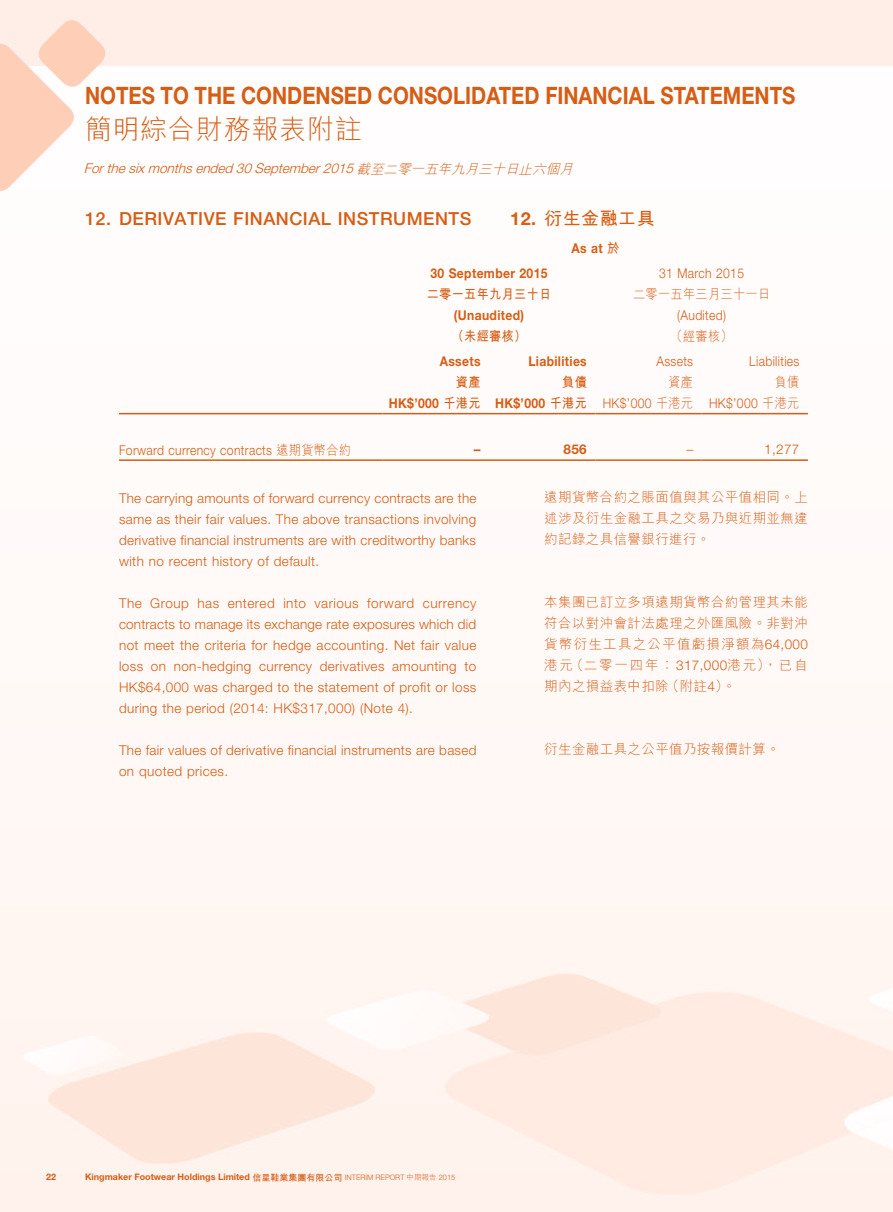
<style>
.page{position:relative;width:893px;height:1212px;background:#fff}
.page>*{position:absolute;margin:0;border:0;box-sizing:border-box;transform-origin:0 0}
.t1{font:300 27px "M Hei HK";letter-spacing:.03em;color:#d75d14}
.t2{font:700 24px "Helvetica Neue LT Std";color:#d75d14;scale:.85 1}
.t3{font:500 18px "Helvetica Neue LT Std";letter-spacing:.03em;color:#d75d14}
.t4{font:700 18px "M Hei HK";letter-spacing:.03em;color:#d75d14}
.t5{font:300 13.5px/21px "Helvetica Neue LT Std";letter-spacing:.03em;color:#d75d14;text-align:justify}
.t6{font:300 13.5px/21px "M Hei HK";letter-spacing:.03em;color:#d75d14;text-align:justify}
.t7{font:700 13.5px "Helvetica Neue LT Std";letter-spacing:.03em;color:#d75d14;scale:.9 1}
.t8{font:300 13.5px "Helvetica Neue LT Std";letter-spacing:.03em;color:#d75d14;scale:.9 1}
.t9{font:italic 300 13.5px "Helvetica Neue LT Std";color:#d75d14}
.t10{font:700 13.5px "M Hei HK";letter-spacing:.03em;color:#d75d14;scale:.9 1}
.t11{font:300 13.5px "M Hei HK";letter-spacing:.03em;color:#d75d14;scale:.9 1}
.t12{font:700 13.5px "Helvetica Neue LT Std";letter-spacing:.03em;color:#d75d14}
.t13{font:700 9px "Helvetica Neue LT Std";color:#d75d14}
.s1{font-family:"M Hei HK"}
.s2{font-family:"Helvetica Neue LT Std"}
.s3{font-weight:300}
.s4{font-family:"M Hei HK";font-weight:300}
.s5{font-weight:300;font-size:7.5px}
.s6{font-family:"M Hei HK";font-weight:300;font-size:7.5px}
</style>
<div class="page">
<div style="left:0;top:0;width:893px;height:66px;background:#ffeee7"></div>
<svg style="left:0;top:20px;width:106px;height:172px"></svg>
<hr style="left:119px;top:413px;width:264px;height:1px;background:#d75d14">
<hr style="left:383px;top:413px;width:106px;height:1px;background:#d75d14">
<hr style="left:489px;top:413px;width:106px;height:1px;background:#d75d14">
<hr style="left:595px;top:413px;width:107px;height:1px;background:#d75d14">
<hr style="left:702px;top:413px;width:106px;height:1px;background:#d75d14">
<hr style="left:119px;top:459px;width:264px;height:2px;background:#d75d14">
<hr style="left:383px;top:459px;width:106px;height:2px;background:#d75d14">
<hr style="left:489px;top:459px;width:106px;height:2px;background:#d75d14">
<hr style="left:595px;top:459px;width:107px;height:2px;background:#d75d14">
<hr style="left:702px;top:459px;width:106px;height:2px;background:#d75d14">
<h2 class="t2" style="left:85px;top:81px;width:837px">NOTES TO THE CONDENSED CONSOLIDATED FINANCIAL STATEMENTS</h2>
<h1 class="t1" style="left:85px;top:110px;width:278px">簡明綜合財務報表附註</h1>
<p class="t9" style="left:84px;top:160px;width:495px">Forthesixmonthsended30September2015<span class="s1">截至二零一五年九月三十日止六個月</span></p>
<h3 class="t3" style="left:85px;top:208px;width:388px">12. DERIVATIVE FINANCIAL INSTRUMENTS</h3>
<h3 class="t4" style="left:510px;top:206px;width:146px"><span class="s2">12.</span> 衍生金融工具</h3>
<p class="t7" style="left:571px;top:240px;width:55px">As at <span class="s1">於</span></p>
<p class="t7" style="left:430px;top:265px;width:132px">30 September 2015</p>
<p class="t10" style="left:427px;top:284px;width:140px">二零一五年九月三十日</p>
<p class="t7" style="left:454px;top:307px;width:80px">(Unaudited)</p>
<p class="t10" style="left:452px;top:326px;width:84px">（未經審核）</p>
<p class="t8" style="left:659px;top:265px;width:96px">31 March 2015</p>
<p class="t11" style="left:633px;top:285px;width:154px">二零一五年三月三十一日</p>
<p class="t8" style="left:677px;top:307px;width:56px">(Audited)</p>
<p class="t11" style="left:671px;top:327px;width:71px">（經審核）</p>
<p class="t8" style="left:749px;top:353px;width:57px">Liabilities</p>
<p class="t11" style="left:775px;top:373px;width:29px">負債</p>
<p class="t7" style="left:389px;top:395px;width:458px">HK$’000 <span class="s1">千港元</span> HK$’000 <span class="s1">千港元</span> <span class="s3">HK$’000</span> <span class="s4">千港元</span> <span class="s3">HK$’000</span> <span class="s4">千港元</span></p>
<p class="t7" style="left:440px;top:353px;width:47px">Assets</p>
<p class="t10" style="left:456px;top:372px;width:29px">資產</p>
<p class="t7" style="left:528px;top:353px;width:66px">Liabilities</p>
<p class="t10" style="left:562px;top:372px;width:29px">負債</p>
<p class="t8" style="left:656px;top:353px;width:42px">Assets</p>
<p class="t11" style="left:668px;top:373px;width:29px">資產</p>
<p class="t8" style="left:119px;top:442px;width:259px">Forward currency contracts <span class="s1">遠期貨幣合約</span></p>
<p class="t12" style="left:474px;top:441px;width:8px">–</p>
<p class="t12" style="left:563px;top:441px;width:25px">856</p>
<p class="t5" style="left:686px;top:438px;width:8px">–</p>
<p class="t5" style="left:764px;top:438px;width:37px">1,277</p>
<p class="t5" style="left:119px;top:487px;width:359px">The carrying amounts of forward currency contracts are the same as their fair values. The above transactions involving derivative financial instruments are with creditworthy banks with no recent history of default.</p>
<p class="t5" style="left:119px;top:592px;width:359px">The Group has entered into various forward currency contracts to manage its exchange rate exposures which did not meet the criteria for hedge accounting. Net fair value loss on non-hedging currency derivatives amounting to HK$64,000 was charged to the statement of profit or loss during the period (2014: HK$317,000) (Note 4).</p>
<p class="t5" style="left:119px;top:739px;width:359px">The fair values of derivative financial instruments are based on quoted prices.</p>
<p class="t6" style="left:544px;top:486px;width:265px">遠期貨幣合約之賬面值與其公平值相同。上述涉及衍生金融工具之交易乃與近期並無違約記錄之具信譽銀行進行。</p>
<p class="t6" style="left:544px;top:591px;width:265px">本集團已訂立多項遠期貨幣合約管理其未能符合以對沖會計法處理之外匯風險。非對沖貨幣衍生工具之公平值虧損淨額為<span class="s2">64,000</span>港元（二零一四年︰<span class="s2">317,000</span>港元），已自期內之損益表中扣除（附註<span class="s2">4</span>）。</p>
<p class="t6" style="left:544px;top:738px;width:237px">衍生金融工具之公平值乃按報價計算。</p>
<p class="t13" style="left:46px;top:1171px;width:12px">22</p>
<p class="t13" style="left:85px;top:1171px;width:372px">Kingmaker Footwear Holdings Limited <span class="s1">信星鞋業集團有限公司</span> <span class="s5">INTERIM REPORT</span> <span class="s6">中期報告</span> <span class="s5">2015</span></p>
</div>
